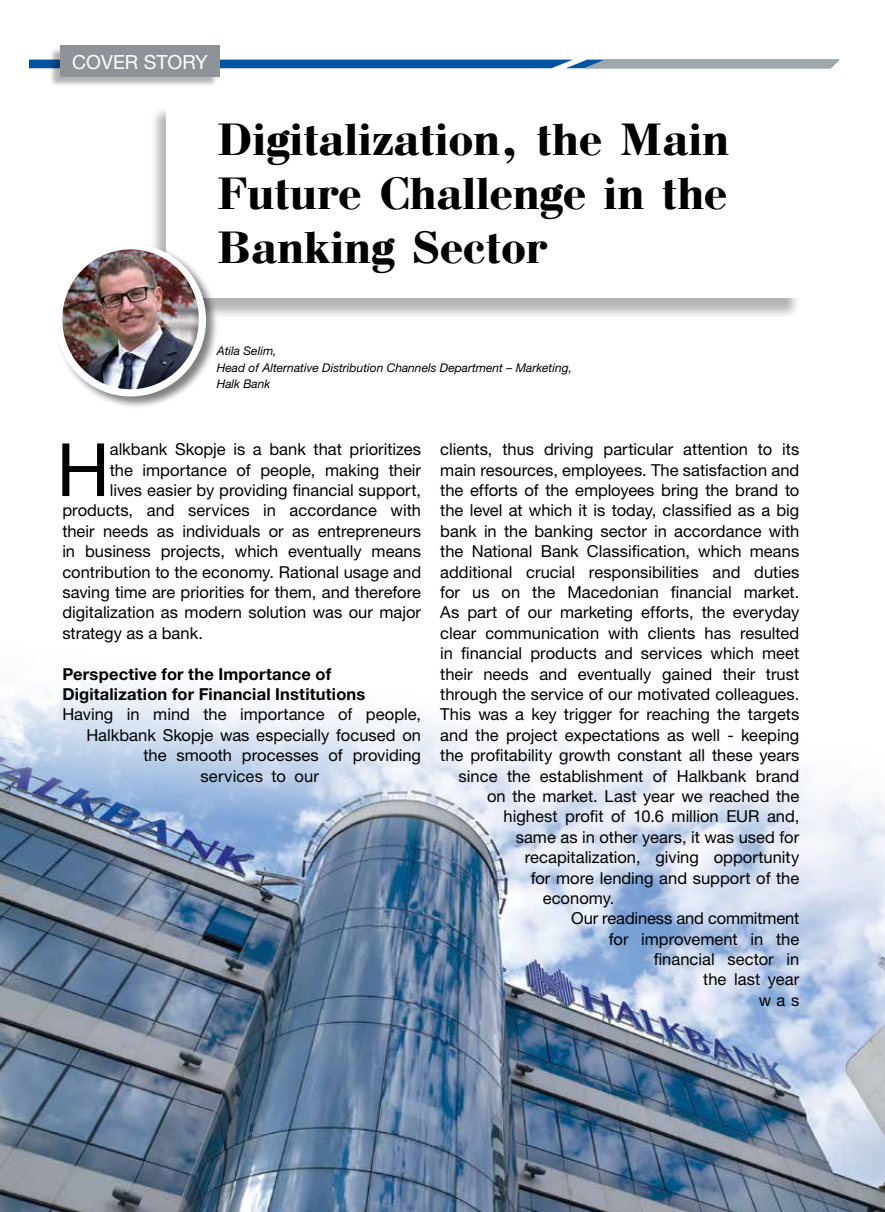
<style>
.page{position:relative;width:885px;height:1212px;background:#fff}
.page>*{position:absolute;margin:0;border:0;box-sizing:border-box;transform-origin:0 0}
.t1{font:73.65px "Helvetica Neue";color:#000}
.t2{font:700 48px/54px "Bodoni";color:#000;text-align:justify}
.t3{font:19.5px "Helvetica Neue";color:#fff}
.t4{font:16.5px "Helvetica Neue";color:#000}
.t5{font:700 16.5px/20.4px "Helvetica Neue";letter-spacing:.01em;color:#000}
.t6{font:italic 12px/16.5px "Helvetica Neue";color:#000}
</style>
<div class="page">
<svg style="left:29px;top:60px;width:810px;height:8px;background:#4478a7"></svg>
<div style="left:50px;top:47px;width:168px;height:41px;background:#000;opacity:.3"></div>
<div style="left:60px;top:46px;width:159px;height:31px;background:#8d9398"></div>
<img style="left:0;top:681px;width:884px;height:531px">
<div style="left:149px;top:106px;width:651px;height:213px;background:#000;opacity:.3"></div>
<div style="left:166px;top:102px;width:633px;height:196px;background:#fff"></div>
<div style="left:54px;top:243px;width:165px;height:167px;background:#000;opacity:.5"></div>
<div style="left:55px;top:244px;width:151px;height:152px;background:#fff;border-radius:50%"></div>
<img style="left:62px;top:249px;width:137px;height:140px">
<p class="t3" style="left:72px;top:51px;width:137px">COVER STORY</p>
<h2 class="t2" style="left:216px;top:113px;width:514px">Digitalization, the Main Future Challenge in the Banking Sector</h2>
<p class="t6" style="left:217px;top:343px;width:357px">Atila Selim,<br>Head of Alternative Distribution Channels Department – Marketing,<br>Halk Bank</p>
<h1 class="t1" style="left:57px;top:426px;width:55px">H</h1>
<p class="t4" style="left:110px;top:439px;width:313px">alkbank Skopje is a bank that prioritizes</p>
<p class="t4" style="left:110px;top:460px;width:313px">the importance of people, making their</p>
<p class="t4" style="left:110px;top:480px;width:313px">lives easier by providing financial support,</p>
<p class="t4" style="left:62px;top:501px;width:360px">products, and services in accordance with</p>
<p class="t4" style="left:62px;top:521px;width:360px">their needs as individuals or as entrepreneurs</p>
<p class="t4" style="left:62px;top:541px;width:360px">in business projects, which eventually means</p>
<p class="t4" style="left:62px;top:562px;width:360px">contribution to the economy. Rational usage and</p>
<p class="t4" style="left:62px;top:582px;width:360px">saving time are priorities for them, and therefore</p>
<p class="t4" style="left:62px;top:603px;width:360px">digitalization as modern solution was our major</p>
<p class="t4" style="left:62px;top:623px;width:142px">strategy as a bank.</p>
<p class="t5" style="left:62px;top:663px;width:304px">Perspective for the Importance of<br>Digitalization for Financial Institutions</p>
<p class="t4" style="left:62px;top:705px;width:360px">Having in mind the importance of people,</p>
<p class="t4" style="left:86px;top:725px;width:336px">Halkbank Skopje was especially focused on</p>
<p class="t4" style="left:143px;top:745px;width:279px">the smooth processes of providing</p>
<p class="t4" style="left:200px;top:766px;width:120px">services to our</p>
<p class="t4" style="left:440px;top:439px;width:360px">clients, thus driving particular attention to its</p>
<p class="t4" style="left:440px;top:460px;width:360px">main resources, employees. The satisfaction and</p>
<p class="t4" style="left:440px;top:480px;width:360px">the efforts of the employees bring the brand to</p>
<p class="t4" style="left:440px;top:501px;width:360px">the level at which it is today, classified as a big</p>
<p class="t4" style="left:440px;top:521px;width:360px">bank in the banking sector in accordance with</p>
<p class="t4" style="left:440px;top:541px;width:360px">the National Bank Classification, which means</p>
<p class="t4" style="left:440px;top:562px;width:360px">additional crucial responsibilities and duties</p>
<p class="t4" style="left:440px;top:582px;width:360px">for us on the Macedonian financial market.</p>
<p class="t4" style="left:440px;top:603px;width:360px">As part of our marketing efforts, the everyday</p>
<p class="t4" style="left:440px;top:623px;width:360px">clear communication with clients has resulted</p>
<p class="t4" style="left:440px;top:643px;width:360px">in financial products and services which meet</p>
<p class="t4" style="left:440px;top:664px;width:360px">their needs and eventually gained their trust</p>
<p class="t4" style="left:440px;top:684px;width:360px">through the service of our motivated colleagues.</p>
<p class="t4" style="left:440px;top:705px;width:360px">This was a key trigger for reaching the targets</p>
<p class="t4" style="left:440px;top:725px;width:360px">and the project expectations as well - keeping</p>
<p class="t4" style="left:440px;top:745px;width:360px">the profitability growth constant all these years</p>
<p class="t4" style="left:458px;top:766px;width:342px">since the establishment of Halkbank brand</p>
<p class="t4" style="left:487px;top:786px;width:313px">on the market. Last year we reached the</p>
<p class="t4" style="left:503px;top:806px;width:297px">highest profit of 10.6 million EUR and,</p>
<p class="t4" style="left:515px;top:827px;width:285px">same as in other years, it was used for</p>
<p class="t4" style="left:524px;top:847px;width:276px">recapitalization, giving opportunity</p>
<p class="t4" style="left:530px;top:868px;width:270px">for more lending and support of the</p>
<p class="t4" style="left:542px;top:888px;width:73px">economy.</p>
<p class="t4" style="left:571px;top:908px;width:230px">Our readiness and commitment</p>
<p class="t4" style="left:608px;top:929px;width:192px">for improvement in the</p>
<p class="t4" style="left:653px;top:949px;width:147px">financial sector in</p>
<p class="t4" style="left:703px;top:970px;width:98px">the last year</p>
<p class="t4" style="left:758px;top:990px;width:42px">was</p>
</div>
